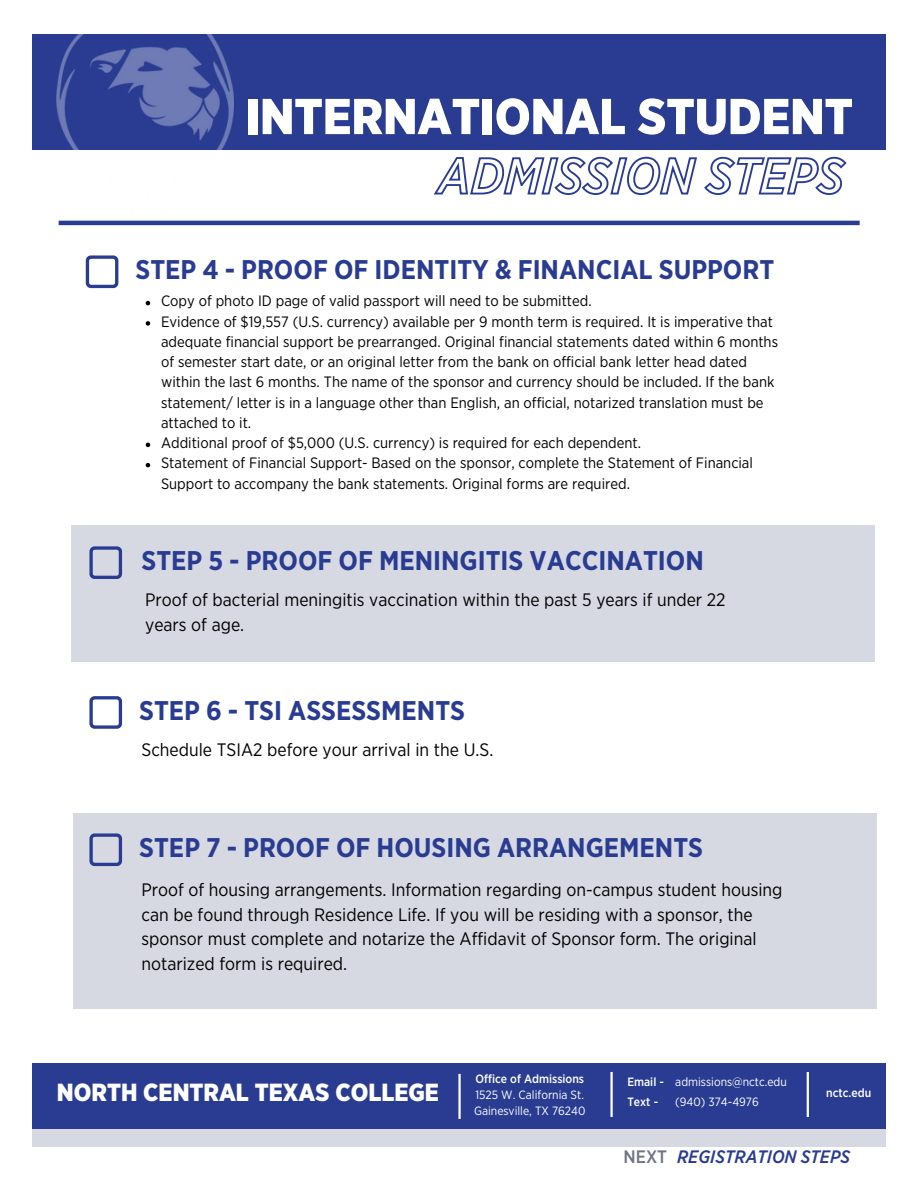
<style>
.page{position:relative;width:918px;height:1188px;background:#fff}
.page>*{position:absolute;margin:0;border:0;box-sizing:border-box;transform-origin:0 0}
.t1{font:900 50.4px "Gotham Narrow";color:#fff}
.t2{font:700 27px "Gotham Narrow";color:#293c92}
.t3{font:900 24.75px "Gotham Narrow";color:#fff}
.t4{font:18px/24.8px "Gotham Narrow";color:#000}
.t5{font:italic 500 18px "Gotham Narrow";color:#293c92}
.t6{font:500 18px "Gotham Narrow";color:#6e7388}
.t7{font:15px/20.2px "Gotham Narrow";color:#000}
.t8{font:12px "Gotham Narrow";color:#fff}
.t9{font:500 12px "Gotham Narrow";color:#fff}
</style>
<div class="page">
<div style="left:32px;top:35px;width:854px;height:114px;background:#293c92"></div>
<img style="left:57px;top:34px;width:177px;height:191px">
<div style="left:71px;top:525px;width:804px;height:137px;background:#d7d9e2"></div>
<hr style="left:59px;top:221px;width:801px;height:4px;background:#293c92">
<svg style="left:89px;top:546px;width:33px;height:33px"></svg>
<div style="left:32px;top:1063px;width:854px;height:66px;background:#293c92"></div>
<div style="left:32px;top:1129px;width:854px;height:17px;background:#d7d9e2"></div>
<div style="left:73px;top:813px;width:803px;height:196px;background:#d7d9e2"></div>
<svg style="left:89px;top:833px;width:33px;height:33px"></svg>
<svg style="left:89px;top:696px;width:33px;height:33px"></svg>
<hr style="left:458px;top:1074px;width:3px;height:45px;background:#fff">
<hr style="left:610px;top:1072px;width:3px;height:45px;background:#fff">
<hr style="left:807px;top:1072px;width:2px;height:45px;background:#fff">
<svg style="left:433px;top:156px;width:414px;height:39px"></svg>
<svg style="left:86px;top:255px;width:32px;height:33px"></svg>
<svg style="left:146px;top:301px;width:4px;height:4px"></svg>
<svg style="left:146px;top:321px;width:4px;height:5px"></svg>
<svg style="left:146px;top:443px;width:4px;height:4px"></svg>
<svg style="left:146px;top:463px;width:4px;height:4px"></svg>
<p class="t1" style="left:245px;top:94px;width:609px">INTERNATIONAL STUDENT</p>
<p class="t2" style="left:136px;top:258px;width:640px">STEP 4 - PROOF OF IDENTITY &amp; FINANCIAL SUPPORT</p>
<p class="t7" style="left:161px;top:292px;width:432px">Copy of photo ID page of valid passport will need to be submitted.</p>
<p class="t7" style="left:161px;top:312px;width:619px">Evidence of $19,557 (U.S. currency) available per 9 month term is required. It is imperative that adequate financial support be prearranged. Original financial statements dated within 6 months of semester start date, or an original letter from the bank on official bank letter head dated within the last 6 months. The name of the sponsor and currency should be included. If the bank statement/ letter is in a language other than English, an official, notarized translation must be attached to it.</p>
<p class="t7" style="left:161px;top:434px;width:481px">Additional proof of $5,000 (U.S. currency) is required for each dependent.</p>
<p class="t7" style="left:161px;top:454px;width:593px">Statement of Financial Support- Based on the sponsor, complete the Statement of Financial<br>Support to accompany the bank statements. Original forms are required.</p>
<p class="t2" style="left:142px;top:549px;width:564px">STEP 5 - PROOF OF MENINGITIS VACCINATION</p>
<p class="t4" style="left:145px;top:588px;width:582px">Proof of bacterial meningitis vaccination within the past 5 years if under 22 years of age.</p>
<p class="t2" style="left:139px;top:698px;width:327px">STEP 6 - TSI ASSESSMENTS</p>
<p class="t4" style="left:142px;top:738px;width:353px">Schedule TSIA2 before your arrival in the U.S.</p>
<p class="t2" style="left:139px;top:836px;width:565px">STEP 7 - PROOF OF HOUSING ARRANGEMENTS</p>
<p class="t4" style="left:142px;top:878px;width:643px">Proof of housing arrangements. Information regarding on-campus student housing can be found through Residence Life. If you will be residing with a sponsor, the sponsor must complete and notarize the Affidavit of Sponsor form. The original notarized form is required.</p>
<p class="t3" style="left:57px;top:1081px;width:384px">NORTH CENTRAL TEXAS COLLEGE</p>
<p class="t9" style="left:476px;top:1073px;width:110px">Office of Admissions</p>
<p class="t8" style="left:476px;top:1090px;width:110px">1525 W. California St.</p>
<p class="t8" style="left:474px;top:1105px;width:113px">Gainesville, TX 76240</p>
<p class="t9" style="left:627px;top:1076px;width:38px">Email -</p>
<p class="t9" style="left:627px;top:1097px;width:32px">Text -</p>
<p class="t8" style="left:675px;top:1076px;width:113px">admissions@nctc.edu</p>
<p class="t8" style="left:675px;top:1097px;width:85px">(940) 374-4976</p>
<p class="t9" style="left:826px;top:1088px;width:47px">nctc.edu</p>
<p class="t6" style="left:624px;top:1148px;width:45px">NEXT</p>
<p class="t5" style="left:677px;top:1148px;width:175px">REGISTRATION STEPS</p>
</div>
